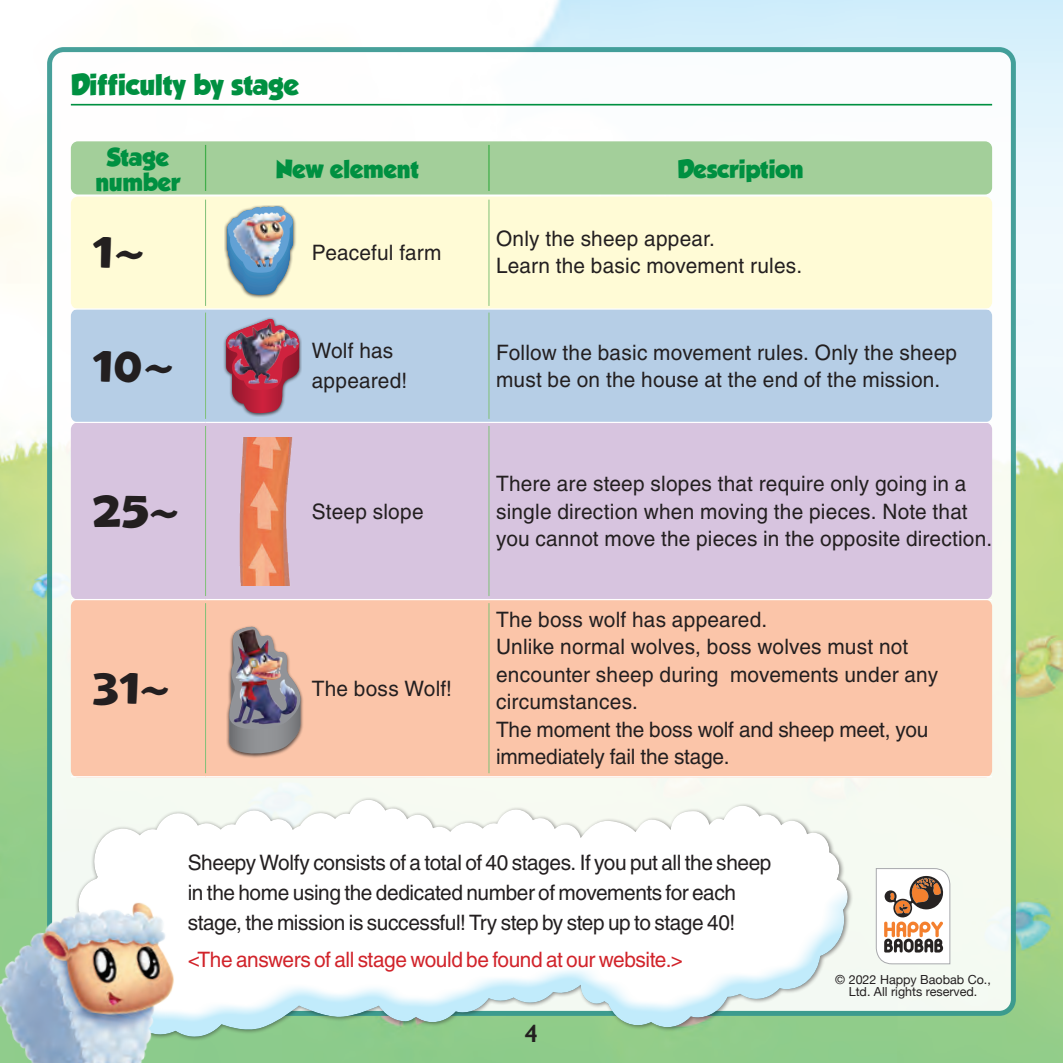
<style>
.page{position:relative;width:1063px;height:1063px;background:#fff}
.page>*{position:absolute;margin:0;border:0;box-sizing:border-box;transform-origin:0 0}
._03_본문고딕{font:700 42.25px "LT Crafted";color:#231f20}
.Titre1{font:26px "GROBOLD";color:#009041}
.t1{font:600 25px "Gill Sans";color:#231f20}
.Titre1-2{font:22.5px/25px "GROBOLD";letter-spacing:.01em;color:#009041;text-align:center}
.exemple{font:21.25px/27.5px "Helvetica LT Std";letter-spacing:.01em;color:#231f20}
._006_본문{font:21.25px/30px "Helvetica LT Std";letter-spacing:-.02em;color:#231f20}
.exemple-2{font:21.25px/27.5px "Helvetica LT Std";letter-spacing:-.01em;color:#231f20}
._006_본문-2{font:21.25px "Helvetica LT Std";letter-spacing:-.02em;color:#d1232a}
.t2{font:12.5px/12.5px "Helvetica Neue";color:#231f20;text-align:center}
</style>
<div class="page">
<img style="left:0;top:0;width:1063px;height:1063px">
<div style="left:50px;top:50px;width:963px;height:963px;background:#fff;border-radius:14px"></div>
<svg style="left:72px;top:774px;width:784px;height:222px;fill:#f6faf2"></svg>
<svg style="left:67px;top:814px;width:787px;height:249px"></svg>
<div style="left:71px;top:197px;width:921px;height:112px;background:#fffbd6;border-radius:7px"></div>
<div style="left:71px;top:309px;width:921px;height:113px;background:#b6cee6;border-radius:7px"></div>
<div style="left:71px;top:422px;width:921px;height:178px;background:#d7c4df;border-radius:7px"></div>
<div style="left:71px;top:600px;width:921px;height:177px;background:#fbc5a9;border-radius:7px"></div>
<div style="left:71px;top:141px;width:921px;height:54px;background:#a3cf9a;border-radius:7px"></div>
<hr style="left:71px;top:308px;width:135px;height:2px;background:#fff">
<hr style="left:206px;top:308px;width:283px;height:2px;background:#fff">
<hr style="left:489px;top:308px;width:503px;height:2px;background:#fff">
<hr style="left:71px;top:422px;width:135px;height:1px;background:#fff">
<hr style="left:206px;top:422px;width:283px;height:1px;background:#fff">
<hr style="left:489px;top:422px;width:503px;height:1px;background:#fff">
<hr style="left:71px;top:599px;width:135px;height:1px;background:#fff">
<hr style="left:206px;top:599px;width:283px;height:1px;background:#fff">
<hr style="left:489px;top:599px;width:503px;height:1px;background:#fff">
<hr style="left:71px;top:776px;width:135px;height:1px;background:#fff">
<hr style="left:206px;top:776px;width:283px;height:1px;background:#fff">
<hr style="left:489px;top:776px;width:503px;height:1px;background:#fff">
<div style="left:223px;top:318px;width:79px;height:99px;background:#231f20;opacity:.75"></div>
<svg style="left:226px;top:391px;width:75px;height:23px"></svg>
<img style="left:223px;top:317px;width:79px;height:74px">
<div style="left:224px;top:205px;width:72px;height:95px;background:#231f20;opacity:.75"></div>
<svg style="left:227px;top:275px;width:69px;height:20px"></svg>
<img style="left:225px;top:205px;width:71px;height:70px">
<svg style="left:228px;top:734px;width:73px;height:24px"></svg>
<img style="left:226px;top:626px;width:77px;height:108px">
<hr style="left:205px;top:145px;width:1px;height:46px;background:#40ae49">
<hr style="left:488px;top:145px;width:2px;height:46px;background:#40ae49">
<hr style="left:205px;top:200px;width:1px;height:106px;background:#7fc077">
<hr style="left:489px;top:200px;width:1px;height:106px;background:#7fc077">
<hr style="left:205px;top:313px;width:1px;height:106px;background:#7fc077">
<hr style="left:489px;top:313px;width:1px;height:106px;background:#7fc077">
<hr style="left:205px;top:603px;width:1px;height:170px;background:#7fc077">
<hr style="left:489px;top:603px;width:1px;height:170px;background:#7fc077">
<hr style="left:205px;top:426px;width:1px;height:170px;background:#7fc077">
<hr style="left:489px;top:426px;width:1px;height:170px;background:#7fc077">
<img style="left:239px;top:437px;width:54px;height:148px">
<img style="left:0;top:866px;width:199px;height:197px">
<hr style="left:71px;top:104px;width:921px;height:2px;background:#009041">
<svg style="left:876px;top:868px;width:75px;height:97px"></svg>
<p class="Titre1" style="left:71px;top:69px;width:230px">Difficulty by stage</p>
<p class="Titre1-2" style="left:96px;top:144px;width:86px">Stage number</p>
<p class="Titre1-2" style="left:276px;top:157px;width:144px">New element</p>
<p class="Titre1-2" style="left:678px;top:157px;width:127px">Description</p>
<p class="_03_본문고딕" style="left:92px;top:228px;width:53px">1~</p>
<p class="exemple" style="left:312px;top:238px;width:131px">Peaceful farm</p>
<p class="exemple" style="left:496px;top:225px;width:220px">Only the sheep appear.</p>
<p class="exemple" style="left:496px;top:252px;width:308px">Learn the basic movement rules.</p>
<p class="_03_본문고딕" style="left:92px;top:342px;width:83px">10~</p>
<p class="exemple" style="left:312px;top:336px;width:97px;line-height:30px">Wolf has appeared!</p>
<p class="exemple" style="left:496px;top:338px;width:463px">Follow the basic movement rules. Only the sheep must be on the house at the end of the mission.</p>
<p class="_03_본문고딕" style="left:92px;top:487px;width:88px">25~</p>
<p class="exemple" style="left:312px;top:497px;width:113px">Steep slope</p>
<p class="_03_본문고딕" style="left:92px;top:664px;width:78px">31~</p>
<p class="exemple" style="left:312px;top:674px;width:142px">The boss Wolf!</p>
<p class="exemple" style="left:496px;top:470px;width:498px">There are steep slopes that require only going in a single direction when moving the pieces. Note that you cannot move the pieces in the opposite direction.</p>
<p class="exemple" style="left:496px;top:606px;width:273px">The boss wolf has appeared.</p>
<p class="exemple" style="left:496px;top:633px;width:444px">Unlike normal wolves, boss wolves must not encounter sheep during movements under any circumstances.</p>
<p class="exemple-2" style="left:496px;top:716px;width:434px">The moment the boss wolf and sheep meet, you immediately fail the stage.</p>
<p class="_006_본문" style="left:188px;top:848px;width:585px">Sheepy Wolfy consists of a total of 40 stages. If you put all the sheep in the home using the dedicated number of movements for each stage, the mission is successful! Try step by step up to stage 40!</p>
<p class="_006_본문-2" style="left:188px;top:948px;width:497px">&lt;The answers of all stage would be found at our website.&gt;</p>
<p class="t1" style="left:525px;top:1019px;width:15px">4</p>
<p class="t2" style="left:835px;top:974px;width:157px">© 2022 Happy Baobab Co.,<br>Ltd. All rights reserved.</p>
</div>
